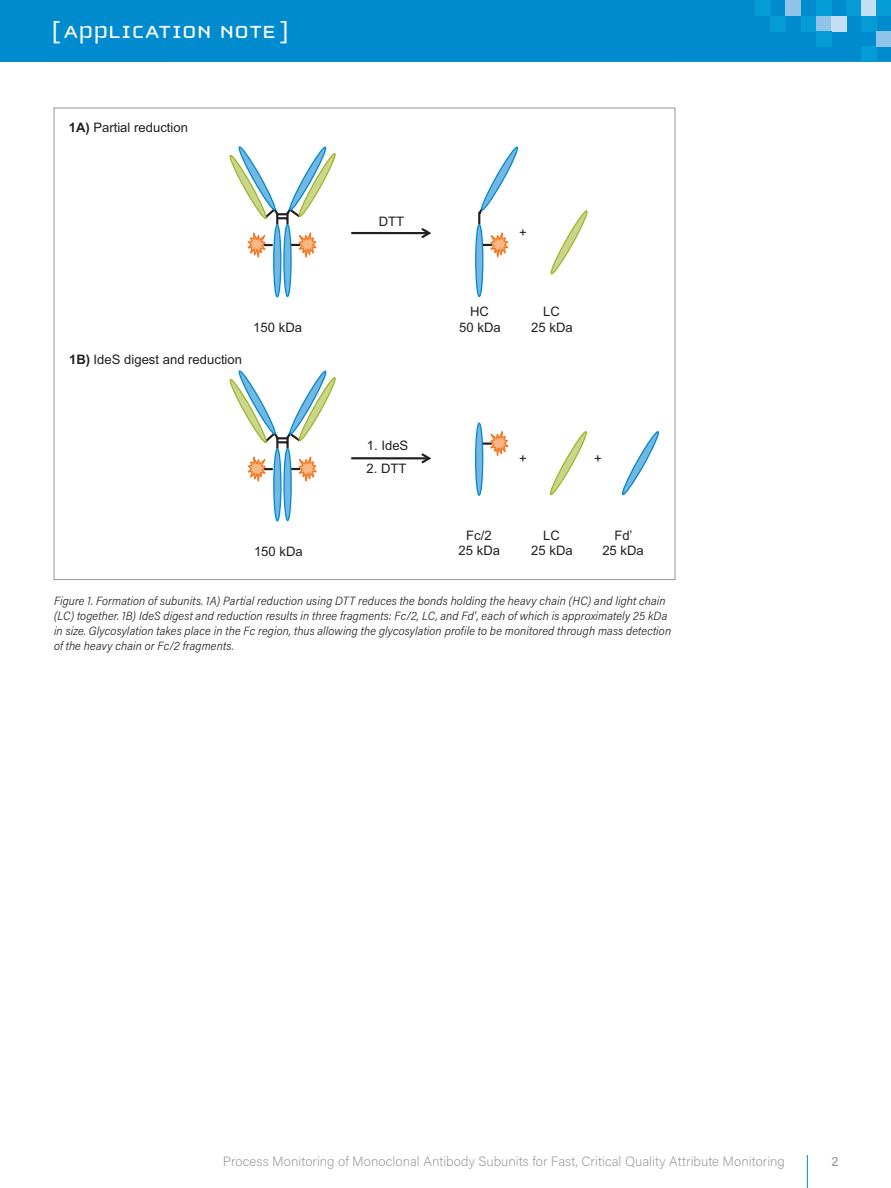
<style>
.page{position:relative;width:891px;height:1188px;background:#fff}
.page>*{position:absolute;margin:0;border:0;box-sizing:border-box;transform-origin:0 0}
.t1{font:25.5px "Cholla Unicase";letter-spacing:.01em;color:#fff;scale:1.1 1}
.t2{font:200 13.5px "Acumin Pro";letter-spacing:.005em;color:#939598}
.t3{font:13.5px "Acumin Pro";color:#939598}
.t4{font:13.05px/15.3px "Arial";color:#231f20;text-align:center}
.t5{font:italic 300 12px/15px "Acumin Pro Semi Cond";letter-spacing:.01em;color:#231f20}
.s1{font-weight:700}
</style>
<div class="page">
<div style="left:0;top:0;width:891px;height:62px;background:#008bcf"></div>
<div style="left:755px;top:0;width:15px;height:16px;background:#059bd7"></div>
<div style="left:861px;top:47px;width:15px;height:15px;background:#059bd7"></div>
<div style="left:770px;top:16px;width:16px;height:15px;background:#059bd7"></div>
<div style="left:786px;top:0;width:15px;height:16px;background:#90c3e8"></div>
<div style="left:801px;top:16px;width:15px;height:15px;background:#059bd7"></div>
<div style="left:816px;top:16px;width:16px;height:15px;background:#90c3e8"></div>
<div style="left:832px;top:16px;width:15px;height:15px;background:#c5def2"></div>
<div style="left:816px;top:0;width:16px;height:16px;background:#059bd7"></div>
<div style="left:816px;top:31px;width:16px;height:16px;background:#059bd7"></div>
<div style="left:861px;top:0;width:15px;height:16px;background:#c5def2"></div>
<div style="left:847px;top:0;width:14px;height:16px;background:#059bd7"></div>
<div style="left:876px;top:0;width:15px;height:16px;background:#059bd7"></div>
<div style="left:861px;top:16px;width:15px;height:15px;background:#059bd7"></div>
<div style="left:876px;top:31px;width:15px;height:16px;background:#90c3e8"></div>
<hr style="left:807px;top:1155px;width:1px;height:33px;background:#008bcf">
<svg style="left:274px;top:225px;width:7px;height:72px"></svg>
<div style="left:273px;top:224px;width:8px;height:73px;border:1px solid #008bcf;border-radius:50%"></div>
<svg style="left:284px;top:224px;width:7px;height:72px"></svg>
<div style="left:283px;top:224px;width:9px;height:73px;border:1px solid #008bcf;border-radius:50%"></div>
<svg style="left:229px;top:146px;width:107px;height:120px"></svg>
<hr style="left:351px;top:232px;width:78px;height:2px;background:#231f20">
<svg style="left:421px;top:228px;width:10px;height:10px"></svg>
<svg style="left:274px;top:449px;width:7px;height:72px"></svg>
<div style="left:273px;top:448px;width:9px;height:74px;border:1px solid #008bcf;border-radius:50%"></div>
<svg style="left:284px;top:449px;width:7px;height:72px"></svg>
<div style="left:283px;top:448px;width:9px;height:73px;border:1px solid #008bcf;border-radius:50%"></div>
<svg style="left:229px;top:370px;width:107px;height:120px"></svg>
<hr style="left:351px;top:457px;width:78px;height:2px;background:#231f20">
<svg style="left:421px;top:453px;width:10px;height:10px"></svg>
<svg style="left:621px;top:431px;width:38px;height:65px"></svg>
<svg style="left:549px;top:431px;width:38px;height:65px"></svg>
<svg style="left:476px;top:423px;width:7px;height:72px"></svg>
<div style="left:475px;top:423px;width:8px;height:73px;border:1px solid #008bcf;border-radius:50%"></div>
<svg style="left:483px;top:431px;width:26px;height:33px"></svg>
<svg style="left:476px;top:224px;width:7px;height:72px"></svg>
<div style="left:475px;top:224px;width:8px;height:73px;border:1px solid #008bcf;border-radius:50%"></div>
<svg style="left:550px;top:210px;width:38px;height:65px"></svg>
<svg style="left:476px;top:146px;width:42px;height:119px"></svg>
<h1 class="t1" style="left:52px;top:19px;width:217px">[ APPLICATION NOTE ]</h1>
<p class="t4" style="left:69px;top:120px;width:121px"><span class="s1">1A)</span> Partial reduction</p>
<p class="t4" style="left:69px;top:352px;width:174px"><span class="s1">1B)</span> IdeS digest and reduction</p>
<p class="t4" style="left:253px;top:320px;width:50px">150 kDa</p>
<p class="t4" style="left:254px;top:544px;width:50px">150 kDa</p>
<p class="t4" style="left:379px;top:214px;width:27px">DTT</p>
<p class="t4" style="left:367px;top:438px;width:43px">1. IdeS</p>
<p class="t4" style="left:367px;top:461px;width:42px">2. DTT</p>
<p class="t4" style="left:519px;top:225px;width:9px">+</p>
<p class="t4" style="left:459px;top:304px;width:43px">HC<br>50 kDa</p>
<p class="t4" style="left:531px;top:304px;width:43px">LC<br>25 kDa</p>
<p class="t4" style="left:519px;top:451px;width:9px">+</p>
<p class="t4" style="left:594px;top:451px;width:9px">+</p>
<p class="t4" style="left:459px;top:528px;width:43px">Fc/2<br>25 kDa</p>
<p class="t4" style="left:531px;top:528px;width:43px">LC<br>25 kDa</p>
<p class="t4" style="left:602px;top:528px;width:43px">Fd’<br>25 kDa</p>
<p class="t5" style="left:54px;top:593px;width:619px">Figure 1. Formation of subunits. 1A) Partial reduction using DTT reduces the bonds holding the heavy chain (HC) and light chain (LC) together. 1B) IdeS digest and reduction results in three fragments: Fc/2, LC, and Fd', each of which is approximately 25 kDa in size. Glycosylation takes place in the Fc region, thus allowing the glycosylation profile to be monitored through mass detection of the heavy chain or Fc/2 fragments.</p>
<p class="t2" style="left:223px;top:1152px;width:564px">Process Monitoring of Monoclonal Antibody Subunits for Fast, Critical Quality Attribute Monitoring</p>
<p class="t3" style="left:832px;top:1151px;width:9px">2</p>
</div>
